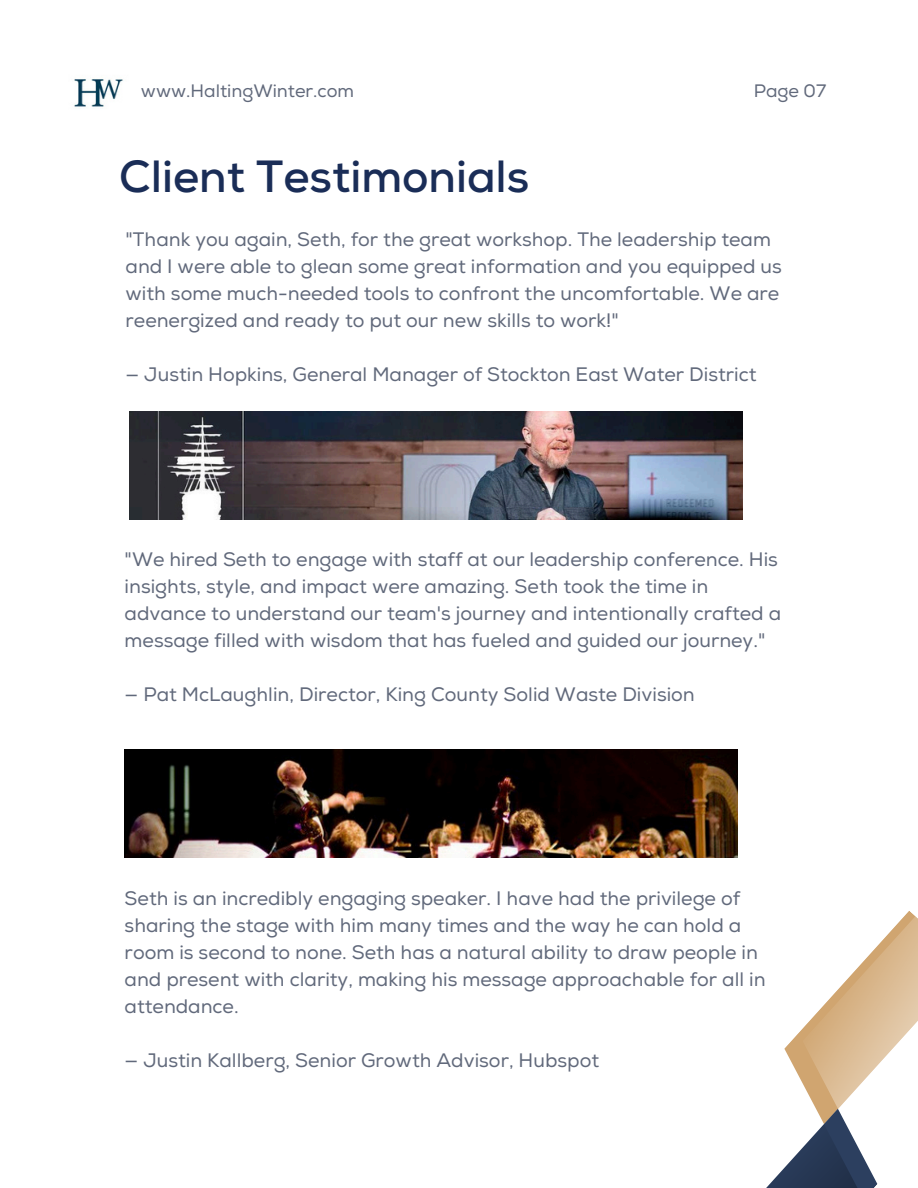
<style>
.page{position:relative;width:918px;height:1188px;background:#fff}
.page>*{position:absolute;margin:0;border:0;box-sizing:border-box;transform-origin:0 0}
.t1{font:700 45px "Nexa";color:#1a2d57}
.t2{font:19.5px/27px "Nexa";color:#61697b}
.t3{font:18px "Nexa";color:#61697b}
</style>
<div class="page">
<img style="left:129px;top:411px;width:613px;height:108px">
<svg style="left:766px;top:911px;width:152px;height:277px"></svg>
<img style="left:74px;top:79px;width:49px;height:28px">
<img style="left:125px;top:750px;width:613px;height:108px">
<p class="t3" style="left:141px;top:80px;width:215px">www.HaltingWinter.com</p>
<h1 class="t3" style="left:754px;top:80px;width:74px">Page 07</h1>
<p class="t1" style="left:119px;top:149px;width:412px">Client Testimonials</p>
<p class="t2" style="left:126px;top:226px;width:658px">"Thank you again, Seth, for the great workshop. The leadership team and I were able to glean some great information and you equipped us with some much-needed tools to confront the uncomfortable. We are reenergized and ready to put our new skills to work!"</p>
<p class="t2" style="left:126px;top:361px;width:633px">— Justin Hopkins, General Manager of Stockton East Water District</p>
<p class="t2" style="left:125px;top:546px;width:658px">"We hired Seth to engage with staff at our leadership conference. His insights, style, and impact were amazing. Seth took the time in advance to understand our team's journey and intentionally crafted a message filled with wisdom that has fueled and guided our journey."</p>
<p class="t2" style="left:125px;top:681px;width:572px">— Pat McLaughlin, Director, King County Solid Waste Division</p>
<p class="t2" style="left:125px;top:885px;width:642px">Seth is an incredibly engaging speaker. I have had the privilege of sharing the stage with him many times and the way he can hold a room is second to none. Seth has a natural ability to draw people in and present with clarity, making his message approachable for all in attendance.</p>
<p class="t2" style="left:125px;top:1047px;width:476px">— Justin Kallberg, Senior Growth Advisor, Hubspot</p>
</div>
